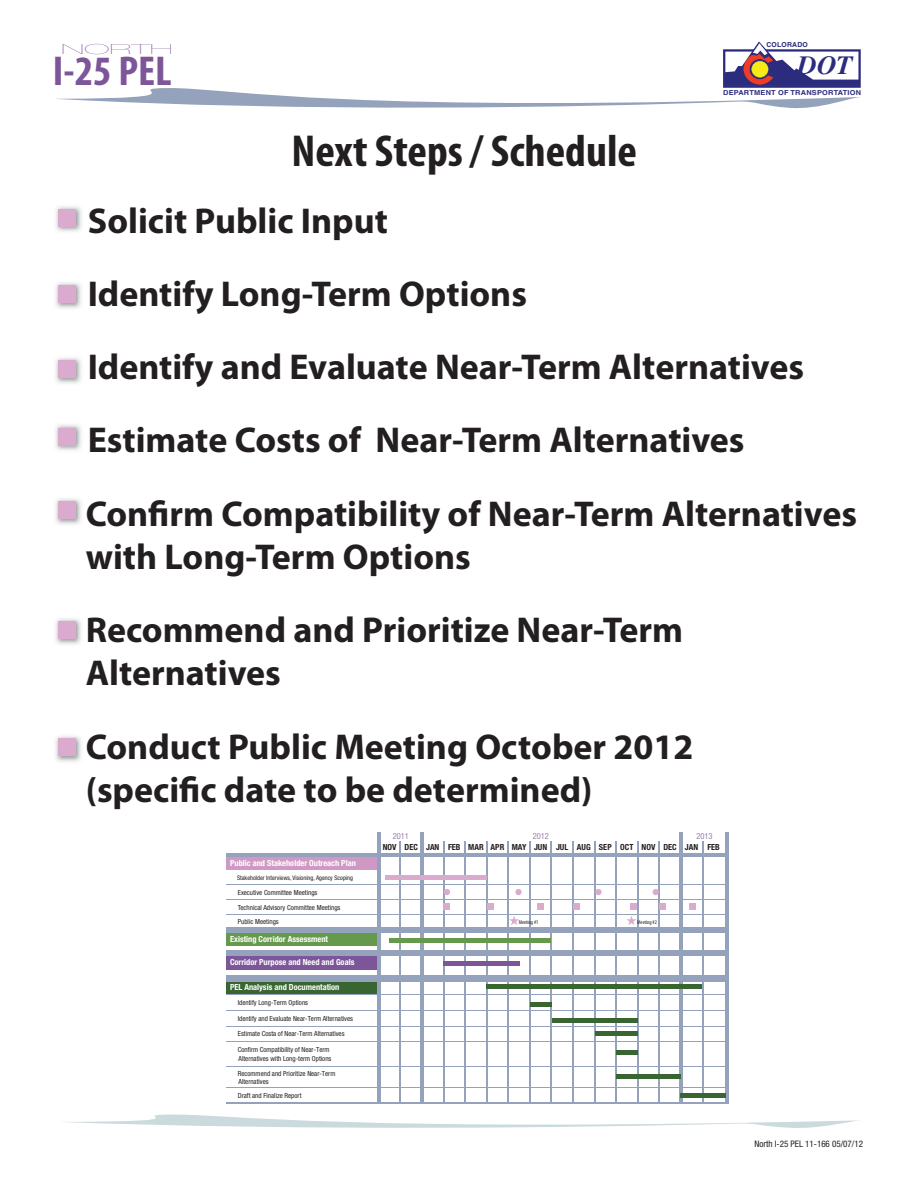
<style>
.page{position:relative;width:918px;height:1188px;background:#fff}
.page>*{position:absolute;margin:0;border:0;box-sizing:border-box;transform-origin:0 0}
.t1{font:700 condensed 45px "Myriad Pro";color:#231f20}
.t2{font:700 condensed 41.85px "Myriad Pro";color:#7d5699}
.t3{font:700 36px/73.3px "Myriad Pro";color:#231f20}
.t4{font:italic 700 26.25px "Times";color:#2b2c7d}
.t5{font:200 expanded 13.95px "Helvetica Neue LT Std";color:#7d5699;scale:2.29 1}
.t6{font:condensed 9px "Helvetica Neue LT Std";color:#231f20}
.t7{font:700 condensed 8.4px "Helvetica Neue LT Std";color:#fff}
.t8{font:700 condensed 8.4px "Helvetica Neue LT Std";color:#231f20}
.t9{font:300 condensed 8.4px "Helvetica Neue LT Std";color:#7d5699}
.t10{font:condensed 7.05px/15.3px "Helvetica Neue LT Std";color:#231f20}
.t11{font:700 6.9px "Helvetica";letter-spacing:.03em;color:#2b2c7d;scale:1.08 1}
.t12{font:700 6.9px "Helvetica";letter-spacing:.03em;color:#2b2c7d}
.t13{font:condensed 6.3px "Helvetica Neue LT Std";color:#231f20}
.t14{font:condensed 5.55px "Myriad Pro";color:#231f20}
</style>
<div class="page">
<svg style="left:67px;top:1114px;width:792px;height:14px"></svg>
<svg style="left:55px;top:41px;width:806px;height:68px"></svg>
<img style="left:56px;top:206px;width:26px;height:26px">
<div style="left:58px;top:209px;width:18px;height:18px;background:#dbabcf"></div>
<img style="left:55px;top:282px;width:26px;height:27px">
<div style="left:58px;top:285px;width:18px;height:18px;background:#dbabcf"></div>
<img style="left:55px;top:357px;width:26px;height:27px">
<div style="left:58px;top:360px;width:18px;height:18px;background:#dbabcf"></div>
<img style="left:55px;top:424px;width:26px;height:27px">
<div style="left:58px;top:428px;width:18px;height:18px;background:#dbabcf"></div>
<img style="left:55px;top:498px;width:26px;height:27px">
<div style="left:58px;top:501px;width:18px;height:18px;background:#dbabcf"></div>
<img style="left:55px;top:618px;width:26px;height:27px">
<div style="left:58px;top:621px;width:18px;height:18px;background:#dbabcf"></div>
<img style="left:55px;top:736px;width:26px;height:26px">
<div style="left:58px;top:738px;width:18px;height:18px;background:#dbabcf"></div>
<div style="left:227px;top:855px;width:152px;height:15px;background:#d099c5"></div>
<div style="left:227px;top:932px;width:152px;height:14px;background:#65994c"></div>
<div style="left:227px;top:955px;width:152px;height:14px;background:#7d5699"></div>
<div style="left:227px;top:980px;width:152px;height:14px;background:#396531"></div>
<hr style="left:377px;top:832px;width:4px;height:271px;background:#94a3bb">
<hr style="left:400px;top:841px;width:1px;height:262px;background:#94a3bb">
<hr style="left:420px;top:832px;width:4px;height:271px;background:#94a3bb">
<hr style="left:443px;top:841px;width:1px;height:262px;background:#94a3bb">
<hr style="left:464px;top:841px;width:2px;height:262px;background:#94a3bb">
<hr style="left:486px;top:841px;width:2px;height:262px;background:#94a3bb">
<hr style="left:507px;top:841px;width:2px;height:262px;background:#94a3bb">
<hr style="left:529px;top:841px;width:2px;height:262px;background:#94a3bb">
<hr style="left:551px;top:841px;width:1px;height:262px;background:#94a3bb">
<hr style="left:572px;top:841px;width:2px;height:262px;background:#94a3bb">
<hr style="left:594px;top:841px;width:1px;height:262px;background:#94a3bb">
<hr style="left:615px;top:841px;width:2px;height:262px;background:#94a3bb">
<hr style="left:637px;top:841px;width:2px;height:262px;background:#94a3bb">
<hr style="left:658px;top:841px;width:2px;height:262px;background:#94a3bb">
<hr style="left:702px;top:841px;width:1px;height:262px;background:#94a3bb">
<hr style="left:679px;top:832px;width:3px;height:271px;background:#94a3bb">
<hr style="left:725px;top:832px;width:4px;height:271px;background:#94a3bb">
<hr style="left:226px;top:930px;width:501px;height:3px;background:#94a3bb">
<hr style="left:226px;top:951px;width:501px;height:3px;background:#94a3bb">
<hr style="left:226px;top:953px;width:501px;height:3px;background:#94a3bb">
<hr style="left:226px;top:975px;width:501px;height:3px;background:#94a3bb">
<hr style="left:226px;top:978px;width:501px;height:3px;background:#94a3bb">
<hr style="left:226px;top:853px;width:501px;height:4px;background:#94a3bb">
<hr style="left:226px;top:884px;width:501px;height:1px;background:#94a3bb">
<hr style="left:226px;top:1011px;width:501px;height:1px;background:#94a3bb">
<hr style="left:226px;top:994px;width:501px;height:1px;background:#94a3bb">
<hr style="left:226px;top:899px;width:501px;height:1px;background:#94a3bb">
<hr style="left:226px;top:914px;width:501px;height:1px;background:#94a3bb">
<hr style="left:226px;top:927px;width:501px;height:3px;background:#94a3bb">
<hr style="left:226px;top:1026px;width:501px;height:1px;background:#94a3bb">
<hr style="left:226px;top:1041px;width:501px;height:1px;background:#94a3bb">
<hr style="left:226px;top:1102px;width:501px;height:2px;background:#94a3bb">
<hr style="left:226px;top:1087px;width:501px;height:1px;background:#94a3bb">
<hr style="left:226px;top:1066px;width:501px;height:1px;background:#94a3bb">
<div style="left:385px;top:875px;width:101px;height:5px;background:#dbabcf"></div>
<div style="left:530px;top:1002px;width:22px;height:5px;background:#396531"></div>
<hr style="left:552px;top:1018px;width:85px;height:4px;background:#396531">
<div style="left:595px;top:1031px;width:42px;height:5px;background:#396531"></div>
<div style="left:616px;top:1050px;width:21px;height:5px;background:#396531"></div>
<div style="left:616px;top:1074px;width:65px;height:5px;background:#396531"></div>
<div style="left:681px;top:1093px;width:45px;height:5px;background:#396531"></div>
<div style="left:515px;top:889px;width:7px;height:6px;background:#dbabcf;border-radius:50%"></div>
<svg style="left:444px;top:889px;width:6px;height:6px"></svg>
<div style="left:595px;top:889px;width:7px;height:6px;background:#dbabcf;border-radius:50%"></div>
<svg style="left:653px;top:889px;width:6px;height:6px"></svg>
<svg style="left:509px;top:916px;width:10px;height:9px"></svg>
<svg style="left:627px;top:916px;width:9px;height:9px"></svg>
<div style="left:390px;top:938px;width:161px;height:5px;background:#65994c"></div>
<div style="left:444px;top:961px;width:76px;height:5px;background:#7d5699"></div>
<div style="left:487px;top:984px;width:215px;height:5px;background:#396531"></div>
<svg style="left:444px;top:904px;width:6px;height:6px"></svg>
<svg style="left:487px;top:904px;width:6px;height:6px"></svg>
<div style="left:537px;top:904px;width:7px;height:6px;background:#dbabcf"></div>
<svg style="left:573px;top:904px;width:6px;height:6px"></svg>
<div style="left:630px;top:904px;width:7px;height:6px;background:#dbabcf"></div>
<svg style="left:660px;top:904px;width:6px;height:6px"></svg>
<svg style="left:689px;top:904px;width:6px;height:6px"></svg>
<p class="t5" style="left:61px;top:41px;width:50px">NORTH</p>
<p class="t2" style="left:53px;top:46px;width:121px">I-25 PEL</p>
<p class="t12" style="left:767px;top:42px;width:43px">COLORADO</p>
<p class="t4" style="left:797px;top:56px;width:57px">DOT</p>
<p class="t11" style="left:723px;top:90px;width:129px">DEPARTMENT OF TRANSPORTATION</p>
<p class="t1" style="left:292px;top:124px;width:347px">Next Steps / Schedule</p>
<p class="t3" style="left:86px;top:186px;width:773px">Solicit Public Input<br>Identify Long-Term Options<br>Identify and Evaluate Near-Term Alternatives Estimate Costs of Near-Term Alternatives Confirm Compatibility of Near-Term Alternatives</p>
<p class="t3" style="left:86px;top:523px;width:599px">with Long-Term Options<br>Recommend and Prioritize Near-Term</p>
<p class="t3" style="left:86px;top:639px;width:609px">Alternatives<br>Conduct Public Meeting October 2012</p>
<p class="t3" style="left:86px;top:755px;width:508px">(specific date to be determined)</p>
<p class="t9" style="left:393px;top:831px;width:18px">2011</p>
<p class="t9" style="left:533px;top:831px;width:18px">2012</p>
<p class="t9" style="left:696px;top:831px;width:18px">2013</p>
<p class="t7" style="left:230px;top:859px;width:127px">Public and Stakeholder Outreach Plan</p>
<p class="t13" style="left:237px;top:876px;width:117px">Stakeholder Interviews, Visioning, Agency Scoping</p>
<p class="t10" style="left:238px;top:885px;width:81px">Executive Committee Meetings</p>
<p class="t10" style="left:238px;top:900px;width:104px;line-height:14.7px">Technical Advisory Committee Meetings<br>Public Meetings</p>
<p class="t7" style="left:230px;top:936px;width:99px">Existing Corridor Assessment</p>
<p class="t7" style="left:230px;top:959px;width:126px">Corridor Purpose and Need and Goals</p>
<p class="t7" style="left:230px;top:984px;width:111px">PEL Analysis and Documentation</p>
<p class="t10" style="left:238px;top:996px;width:117px">Identify Long-Term Options<br>Identify and Evaluate Near-Term Alternatives<br>Estimate Costa of Near-Term Alternatives</p>
<p class="t10" style="left:238px;top:1046px;width:95px;line-height:8.4px">Confirm Compatibility of Near-Term<br>Alternatives with Long-term Options</p>
<p class="t10" style="left:238px;top:1070px;width:99px;line-height:8.4px">Recommend and Prioritize Near-Term<br>Alternatives</p>
<p class="t10" style="left:238px;top:1088px;width:65px">Draft and Finalize Report</p>
<p class="t8" style="left:383px;top:844px;width:295px">NOV DEC JAN FEB MAR APR MAY JUN JUL AUG SEP OCT NOV DEC</p>
<p class="t8" style="left:707px;top:844px;width:14px">FEB</p>
<p class="t8" style="left:685px;top:844px;width:15px">JAN</p>
<p class="t14" style="left:519px;top:919px;width:21px">Meeting #1</p>
<p class="t14" style="left:637px;top:919px;width:21px">Meeting #2</p>
<p class="t6" style="left:754px;top:1141px;width:110px">North I-25 PEL 11-166 05/07/12</p>
</div>
